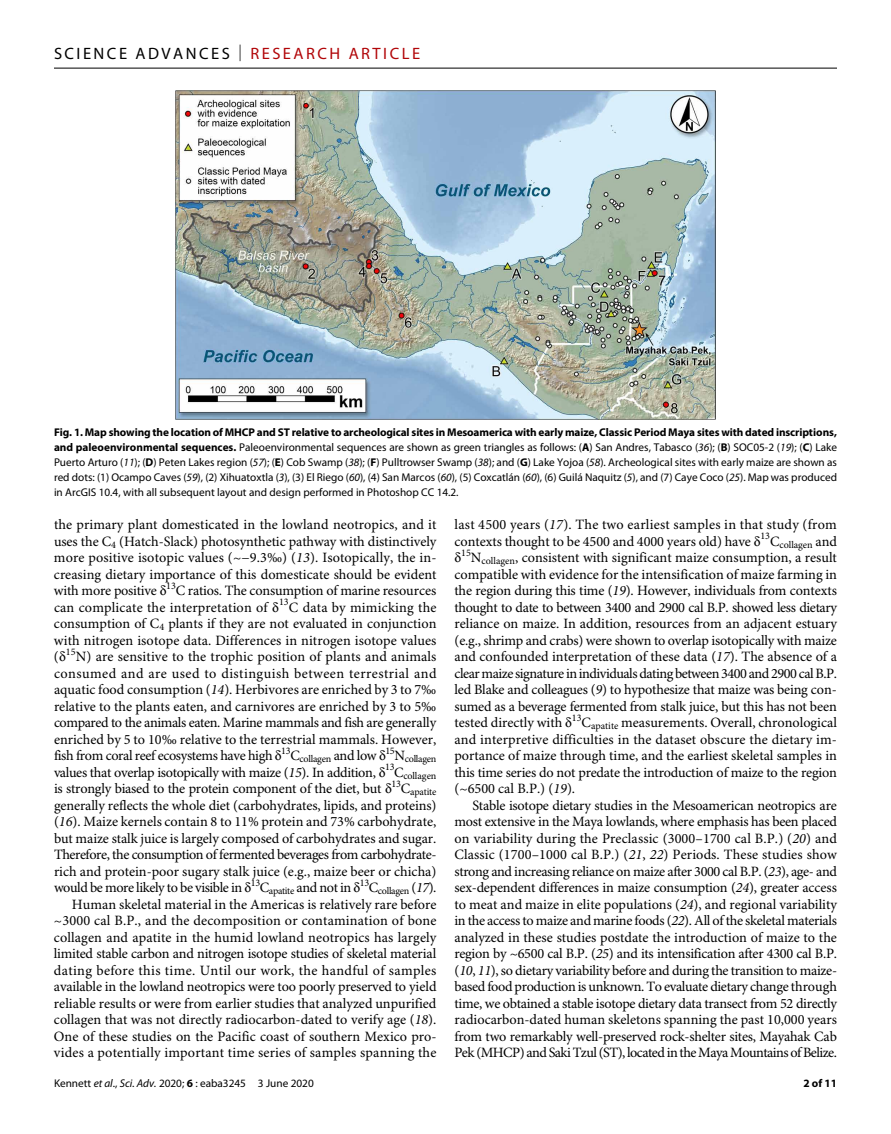
<style>
.page{position:relative;width:891px;height:1134px;background:#fff}
.page>*{position:absolute;margin:0;border:0;box-sizing:border-box;transform-origin:0 0}
.t1{font:16.5px "Myriad Pro";letter-spacing:.15em;color:#000}
.t2{font:14.25px/16.5px "Minion Pro";color:#000;text-align:right}
.t3{font:14.25px "Minion Pro";letter-spacing:-.02em;color:#000}
.t4{font:14.25px "Minion Pro";letter-spacing:-.025em;color:#000}
.t5{font:14.25px "Minion Pro";letter-spacing:-.035em;color:#000}
.t6{font:14.25px "Minion Pro";letter-spacing:-.04em;color:#000}
.t7{font:14.25px "Minion Pro";letter-spacing:.02em;color:#000}
.t8{font:11.25px/15px "Myriad Pro";color:#000;text-align:justify}
.t9{font:700 11.25px "Myriad Pro";color:#000}
.s1{font-weight:300}
.s2{color:#b10508}
.s3{font-weight:700}
.s4{font-style:italic}
</style>
<div class="page">
<hr style="left:54px;top:68px;width:783px;height:1px;background:#000">
<img style="left:176px;top:90px;width:540px;height:330px">
<p class="t1" style="left:54px;top:40px;width:368px">SCIENCE ADVANCES <span class="s1">|</span> <span class="s2">RESEARCH ARTICLE</span></p>
<p class="t8" style="left:54px;top:425px;width:785px"><span class="s3">Fig. 1. Map showing the location of MHCP and ST relative to archeological sites in Mesoamerica with early maize, Classic Period Maya sites with dated inscriptions, and paleoenvironmental sequences.</span> Paleoenvironmental sequences are shown as green triangles as follows: (<span class="s3">A</span>) San Andres, Tabasco (<span class="s4">36</span>); (<span class="s3">B</span>) SOC05-2 (<span class="s4">19</span>); (<span class="s3">C</span>) Lake Puerto Arturo (<span class="s4">11</span>); (<span class="s3">D</span>) Peten Lakes region (<span class="s4">57</span>); (<span class="s3">E</span>) Cob Swamp (<span class="s4">38</span>); (<span class="s3">F</span>) Pulltrowser Swamp (<span class="s4">38</span>); and (<span class="s3">G</span>) Lake Yojoa (<span class="s4">58</span>). Archeological sites with early maize are shown as red dots: (1) Ocampo Caves (<span class="s4">59</span>), (2) Xihuatoxtla (<span class="s4">3</span>), (3) El Riego (<span class="s4">60</span>), (4) San Marcos (<span class="s4">60</span>), (5) Coxcatlán (<span class="s4">60</span>), (6) Guilá Naquitz (<span class="s4">5</span>), and (7) Caye Coco (<span class="s4">25</span>). Map was produced in ArcGIS 10.4, with all subsequent layout and design performed in Photoshop CC 14.2.</p>
<p class="t2" style="left:54px;top:518px;width:384px">the primary plant domesticated in the lowland neotropics, and it uses the C<sub>4</sub> (Hatch-Slack) photosynthetic pathway with distinctively more positive isotopic values (~−9.3‰) (<span class="s4">13</span>). Isotopically, the in&shy;creasing dietary importance of this domesticate should be evident with more positive <sup>13</sup>C ratios. The consumption of marine resources can complicate the interpretation of <sup>13</sup>C data by mimicking the consumption of C<sub>4</sub> plants if they are not evaluated in conjunction with nitrogen isotope data. Differences in nitrogen isotope values ( <sup>15</sup>N) are sensitive to the trophic position of plants and animals consumed and are used to distinguish between terrestrial and aquatic food consumption (<span class="s4">14</span>). Herbivores are enriched by 3 to 7‰ relative to the plants eaten, and carnivores are enriched by 3 to 5‰ compared to the animals eaten. Marine mammals and fish are generally enriched by 5 to 10‰ relative to the terrestrial mammals. However, fish from coral reef ecosystems have high <sup>13</sup>C<sub>collagen</sub> and low <sup>15</sup>N<sub>collagen </sub>values that overlap isotopically with maize (<span class="s4">15</span>). In addition, <sup>13</sup>C<sub>collagen </sub>is strongly biased to the protein component of the diet, but <sup>13</sup>C<sub>apatite </sub>generally reflects the whole diet (carbohydrates, lipids, and proteins) (<span class="s4">16</span>). Maize kernels contain 8 to 11% protein and 73% carbohydrate, but maize stalk juice is largely composed of carbohydrates and sugar.<br>Therefore, the consumption of fermented beverages from carbohydrate&shy;rich and protein-poor sugary stalk juice (e.g., maize beer or chicha) would be more likely to be visible in <sup>13</sup>C<sub>apatite</sub> and not in <sup>13</sup>C<sub>collagen</sub> (<span class="s4">17</span>).<br>Human skeletal material in the Americas is relatively rare before ~3000 cal B.P., and the decomposition or contamination of bone collagen and apatite in the humid lowland neotropics has largely limited stable carbon and nitrogen isotope studies of skeletal material dating before this time. Until our work, the handful of samples available in the lowland neotropics were too poorly preserved to yield reliable results or were from earlier studies that analyzed unpurified collagen that was not directly radiocarbon-dated to verify age (<span class="s4">18</span>).<br>One of these studies on the Pacific coast of southern Mexico pro&shy;vides a potentially important time series of samples spanning the</p>
<p class="t7" style="left:454px;top:516px;width:384px">last 4500 years (<span class="s4">17</span>). The two earliest samples in that study (from</p>
<p class="t2" style="left:454px;top:534px;width:384px">contexts thought to be 4500 and 4000 years old) have <sup>13</sup>C<sub>collagen</sub> and</p>
<p class="t2" style="left:461px;top:551px;width:377px"><sup>15</sup>N<sub>collagen</sub>, consistent with significant maize consumption, a result</p>
<p class="t2" style="left:455px;top:567px;width:384px">compatible with evidence for the intensification of maize farming in</p>
<p class="t2" style="left:455px;top:584px;width:384px">the region during this time (<span class="s4">19</span>). However, individuals from contexts</p>
<p class="t4" style="left:455px;top:598px;width:384px">thought to date to between 3400 and 2900 cal B.P. showed less dietary</p>
<p class="t2" style="left:455px;top:617px;width:384px">reliance on maize. In addition, resources from an adjacent estuary</p>
<p class="t2" style="left:455px;top:633px;width:384px">(e.g., shrimp and crabs) were shown to overlap isotopically with maize</p>
<p class="t2" style="left:455px;top:650px;width:384px">and confounded interpretation of these data (<span class="s4">17</span>). The absence of a</p>
<p class="t5" style="left:455px;top:664px;width:384px">clear maize signature in individuals dating between 3400 and 2900 cal B.P.</p>
<p class="t2" style="left:455px;top:683px;width:384px">led Blake and colleagues (<span class="s4">9</span>) to hypothesize that maize was being con-</p>
<p class="t2" style="left:455px;top:699px;width:384px">sumed as a beverage fermented from stalk juice, but this has not been</p>
<p class="t2" style="left:455px;top:716px;width:384px">tested directly with <sup>13</sup>C<sub>apatite</sub> measurements. Overall, chronological</p>
<p class="t2" style="left:455px;top:732px;width:384px">and interpretive difficulties in the dataset obscure the dietary im-</p>
<p class="t2" style="left:455px;top:749px;width:384px">portance of maize through time, and the earliest skeletal samples in</p>
<p class="t2" style="left:455px;top:765px;width:384px">this time series do not predate the introduction of maize to the region</p>
<p class="t2" style="left:455px;top:782px;width:122px">(~6500 cal B.P.) (<span class="s4">19</span>).</p>
<p class="t3" style="left:473px;top:796px;width:366px">Stable isotope dietary studies in the Mesoamerican neotropics are</p>
<p class="t3" style="left:455px;top:813px;width:384px">most extensive in the Maya lowlands, where emphasis has been placed</p>
<p class="t2" style="left:455px;top:831px;width:384px">on variability during the Preclassic (3000–1700 cal B.P.) (<span class="s4">20</span>) and</p>
<p class="t2" style="left:455px;top:848px;width:384px">Classic (1700–1000 cal B.P.) (<span class="s4">21</span>, <span class="s4">22</span>) Periods. These studies show</p>
<p class="t4" style="left:455px;top:862px;width:384px">strong and increasing reliance on maize after 3000 cal B.P. (<span class="s4">23</span>), age- and</p>
<p class="t2" style="left:455px;top:881px;width:384px">sex-dependent differences in maize consumption (<span class="s4">24</span>), greater access</p>
<p class="t2" style="left:455px;top:897px;width:384px">to meat and maize in elite populations (<span class="s4">24</span>), and regional variability</p>
<p class="t4" style="left:455px;top:912px;width:384px">in the access to maize and marine foods (<span class="s4">22</span>). All of the skeletal materials</p>
<p class="t2" style="left:455px;top:930px;width:384px">analyzed in these studies postdate the introduction of maize to the</p>
<p class="t3" style="left:455px;top:945px;width:384px">region by ~6500 cal B.P. (<span class="s4">25</span>) and its intensification after 4300 cal B.P.</p>
<p class="t3" style="left:455px;top:961px;width:384px">(<span class="s4">10</span>, <span class="s4">11</span>), so dietary variability before and during the transition to maize-</p>
<p class="t4" style="left:455px;top:978px;width:384px">based food production is unknown. To evaluate dietary change through</p>
<p class="t3" style="left:455px;top:994px;width:384px">time, we obtained a stable isotope dietary data transect from 52 directly</p>
<p class="t2" style="left:455px;top:1013px;width:384px">radiocarbon-dated human skeletons spanning the past 10,000 years</p>
<p class="t3" style="left:455px;top:1027px;width:384px">from two remarkably well-preserved rock-shelter sites, Mayahak Cab</p>
<p class="t6" style="left:455px;top:1044px;width:384px">Pek (MHCP) and Saki Tzul (ST), located in the Maya Mountains of Belize.</p>
<p class="t8" style="left:54px;top:1076px;width:261px">Kennett <span class="s4">et al</span>., <span class="s4">Sci. Adv.</span> 2020; <span class="s3">6</span> : eaba3245 3 June 2020</p>
<p class="t9" style="left:803px;top:1074px;width:35px">2 of 11</p>
</div>
